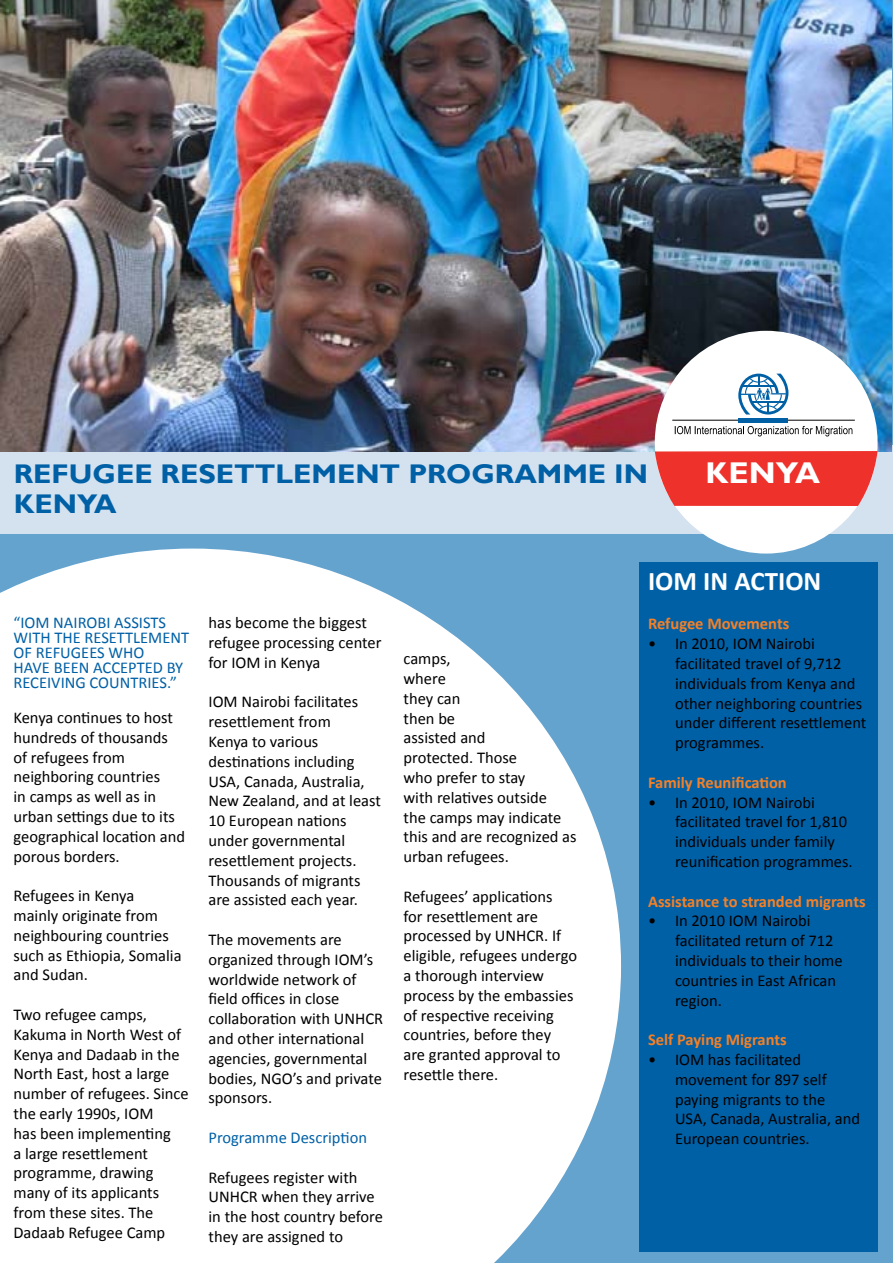
<style>
.page{position:relative;width:893px;height:1263px;background:#64a3ce}
.page>*{position:absolute;margin:0;border:0;box-sizing:border-box;transform-origin:0 0}
.t1{font:700 30px "Gill Sans";color:#fff;scale:1.07 1}
.t2{font:700 27px/30px "Gill Sans";color:#0060a6;scale:1.07 1}
.t3{font:700 27px "Calibri";color:#fff}
.t4{font:16.5px/19.8px "Calibri";color:#000}
.t5{font:16.5px/15px "Calibri";color:#0060a6}
.t6{font:700 16.5px "Calibri";color:#f58025}
</style>
<div class="page">
<div style="left:0;top:446px;width:893px;height:88px;background:#d4e1ef"></div>
<svg style="left:0;top:549px;width:621px;height:714px;background:#ecf4f9"></svg>
<div style="left:639px;top:562px;width:239px;height:689px;background:#0060a6"></div>
<img style="left:1px;top:0;width:891px;height:451px">
<div style="left:655px;top:331px;width:223px;height:223px;background:#fff;border-radius:50%"></div>
<svg style="left:654px;top:450px;width:224px;height:57px;background:#ec4541"></svg>
<svg style="left:738px;top:374px;width:50px;height:40px"></svg>
<hr style="left:672px;top:420px;width:183px;height:1px;background:#000">
<svg style="left:675px;top:426px;width:177px;height:10px"></svg>
<hr style="left:739px;top:418px;width:49px;height:4px;background:#0060a6">
<h2 class="t2" style="left:14px;top:460px;width:594px">REFUGEE RESETTLEMENT PROGRAMME IN<br>KENYA</h2>
<h1 class="t1" style="left:706px;top:454px;width:108px">KENYA</h1>
<p class="t5" style="left:14px;top:614px;width:177px">“IOM NAIROBI ASSISTS<br>WITH THE RESETTLEMENT<br>OF REFUGEES WHO<br>HAVE BEEN ACCEPTED BY<br>RECEIVING COUNTRIES.”</p>
<p class="t4" style="left:14px;top:707px;width:173px">Kenya continues to host hundreds of thousands of refugees from neighboring countries<br>in camps as well as in urban settings due to its geographical location and porous borders.</p>
<p class="t4" style="left:14px;top:885px;width:170px">Refugees in Kenya mainly originate from neighbouring countries such as Ethiopia, Somalia and Sudan.</p>
<p class="t4" style="left:14px;top:1004px;width:177px">Two refugee camps,<br>Kakuma in North West of<br>Kenya and Dadaab in the<br>North East, host a large number of refugees. Since the early 1990s, IOM<br>has been implementing<br>a large resettlement programme, drawing many of its applicants from these sites. The<br>Dadaab Refugee Camp</p>
<p class="t4" style="left:208px;top:612px;width:175px">has become the biggest refugee processing center for IOM in Kenya</p>
<p class="t4" style="left:208px;top:691px;width:174px">IOM Nairobi facilitates resettlement from<br>Kenya to various destinations including<br>USA, Canada, Australia,<br>New Zealand, and at least<br>10 European nations under governmental resettlement projects.<br>Thousands of migrants are assisted each year.</p>
<p class="t4" style="left:208px;top:929px;width:176px">The movements are organized through IOM’s worldwide network of field offices in close collaboration with UNHCR and other international agencies, governmental bodies, NGO’s and private sponsors.</p>
<p class="t5" style="left:208px;top:1129px;width:160px">Programme Description</p>
<p class="t4" style="left:208px;top:1166px;width:176px">Refugees register with<br>UNHCR when they arrive in the host country before they are assigned to</p>
<p class="t4" style="left:403px;top:648px;width:175px">camps,<br>where<br>they can<br>then be<br>assisted and<br>protected. Those<br>who prefer to stay<br>with relatives outside<br>the camps may indicate this and are recognized as urban refugees.</p>
<p class="t4" style="left:403px;top:885px;width:175px">Refugees’ applications<br>for resettlement are processed by UNHCR. If eligible, refugees undergo a thorough interview process by the embassies of respective receiving countries, before they<br>are granted approval to resettle there.</p>
<h2 class="t3" style="left:648px;top:564px;width:175px">IOM IN ACTION</h2>
<p class="t6" style="left:648px;top:614px;width:143px">Refugee Movements</p>
<p class="t4" style="left:675px;top:633px;width:193px;text-indent:-27px">• In 2010, IOM Nairobi facilitated travel of 9,712 individuals from Kenya and other neighboring countries under different resettlement programmes.</p>
<p class="t6" style="left:648px;top:772px;width:140px">Family Reunification</p>
<p class="t4" style="left:675px;top:791px;width:179px;text-indent:-27px">• In 2010, IOM Nairobi facilitated travel for 1,810 individuals under family reunification programmes.</p>
<p class="t6" style="left:648px;top:891px;width:219px">Assistance to stranded migrants</p>
<p class="t4" style="left:675px;top:910px;width:169px;text-indent:-27px">• In 2010 IOM Nairobi facilitated return of 712 individuals to their home countries in East African region.</p>
<p class="t6" style="left:648px;top:1029px;width:140px">Self Paying Migrants</p>
<p class="t4" style="left:675px;top:1049px;width:187px;text-indent:-27px">• IOM has facilitated movement for 897 self paying migrants to the<br>USA, Canada, Australia, and<br>European countries.</p>
</div>
